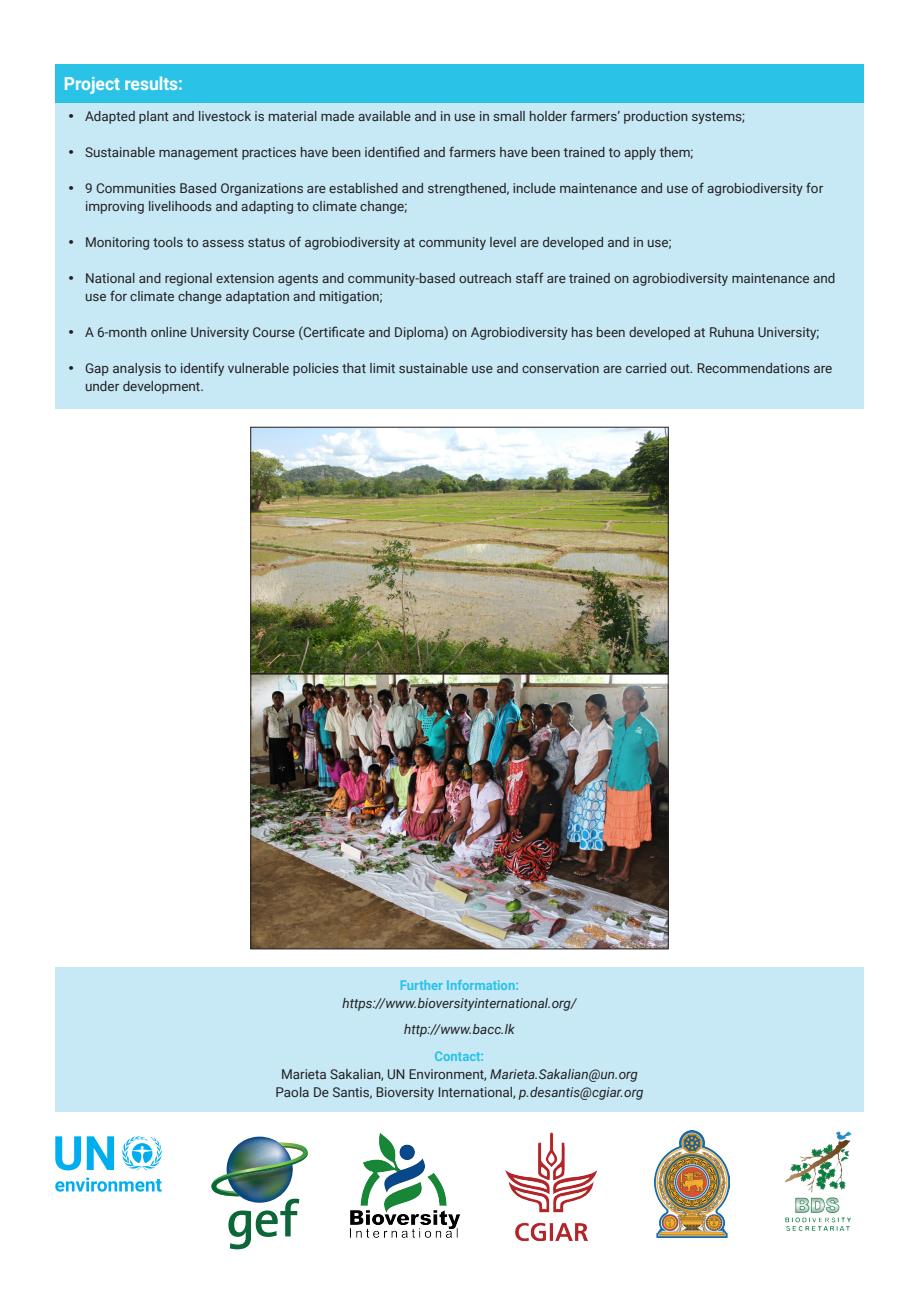
<style>
.page{position:relative;width:919px;height:1289px;background:#fff}
.page>*{position:absolute;margin:0;border:0;box-sizing:border-box;transform-origin:0 0}
.Subhead{font:700 18px "Roboto";color:#fff}
.Contact{font:13.5px/18px "Roboto";color:#231f20}
.URLs{font:italic 13.5px "Roboto";color:#231f20}
.Body_box{font:700 13.5px "Roboto";color:#2ac2e6}
.s1{font-style:italic}
</style>
<div class="page">
<div style="left:55px;top:103px;width:808px;height:306px;background:#c7e9f6"></div>
<div style="left:55px;top:64px;width:808px;height:39px;background:#2ac2e6"></div>
<div style="left:55px;top:967px;width:808px;height:144px;background:#c7e9f6"></div>
<img style="left:252px;top:429px;width:414px;height:518px">
<div style="left:250px;top:427px;width:418px;height:246px;border:1px solid #231f20"></div>
<div style="left:250px;top:673px;width:418px;height:276px;border:1px solid #231f20"></div>
<svg style="left:122px;top:1136px;width:40px;height:34px"></svg>
<svg style="left:55px;top:1136px;width:26px;height:34px"></svg>
<svg style="left:87px;top:1136px;width:27px;height:33px"></svg>
<svg style="left:55px;top:1177px;width:107px;height:14px"></svg>
<img style="left:211px;top:1136px;width:97px;height:113px">
<img style="left:350px;top:1133px;width:111px;height:105px">
<img style="left:505px;top:1132px;width:93px;height:108px">
<img style="left:654px;top:1130px;width:75px;height:107px">
<img style="left:784px;top:1131px;width:68px;height:100px">
<p class="Subhead" style="left:64px;top:71px;width:121px">Project results:</p>
<p class="Contact" style="left:68px;top:106px;width:678px">• Adapted plant and livestock is material made available and in use in small holder farmers’ production systems;</p>
<p class="Contact" style="left:68px;top:142px;width:626px">• Sustainable management practices have been identified and farmers have been trained to apply them;</p>
<p class="Contact" style="left:85px;top:178px;width:739px;text-indent:-17px">• 9 Communities Based Organizations are established and strengthened, include maintenance and use of agrobiodiversity for improving livelihoods and adapting to climate change;</p>
<p class="Contact" style="left:68px;top:232px;width:605px">• Monitoring tools to assess status of agrobiodiversity at community level are developed and in use;</p>
<p class="Contact" style="left:85px;top:268px;width:751px;text-indent:-17px">• National and regional extension agents and community-based outreach staff are trained on agrobiodiversity maintenance and use for climate change adaptation and mitigation;</p>
<p class="Contact" style="left:68px;top:322px;width:752px">• A 6-month online University Course (Certificate and Diploma) on Agrobiodiversity has been developed at Ruhuna University;</p>
<p class="Contact" style="left:85px;top:358px;width:748px;text-indent:-17px">• Gap analysis to identify vulnerable policies that limit sustainable use and conservation are carried out. Recommendations are under development.</p>
<p class="Body_box" style="left:400px;top:975px;width:121px">Further Information:</p>
<p class="URLs" style="left:342px;top:993px;width:235px">https://www.bioversityinternational.org/</p>
<p class="URLs" style="left:404px;top:1020px;width:112px">http://www.bacc.lk</p>
<p class="Body_box" style="left:434px;top:1046px;width:51px">Contact:</p>
<p class="Contact" style="left:281px;top:1064px;width:358px">Marieta Sakalian, UN Environment, <span class="s1">Marieta.Sakalian@un.org</span></p>
<p class="Contact" style="left:275px;top:1082px;width:369px">Paola De Santis, Bioversity International, <span class="s1">p.desantis@cgiar.org</span></p>
</div>
